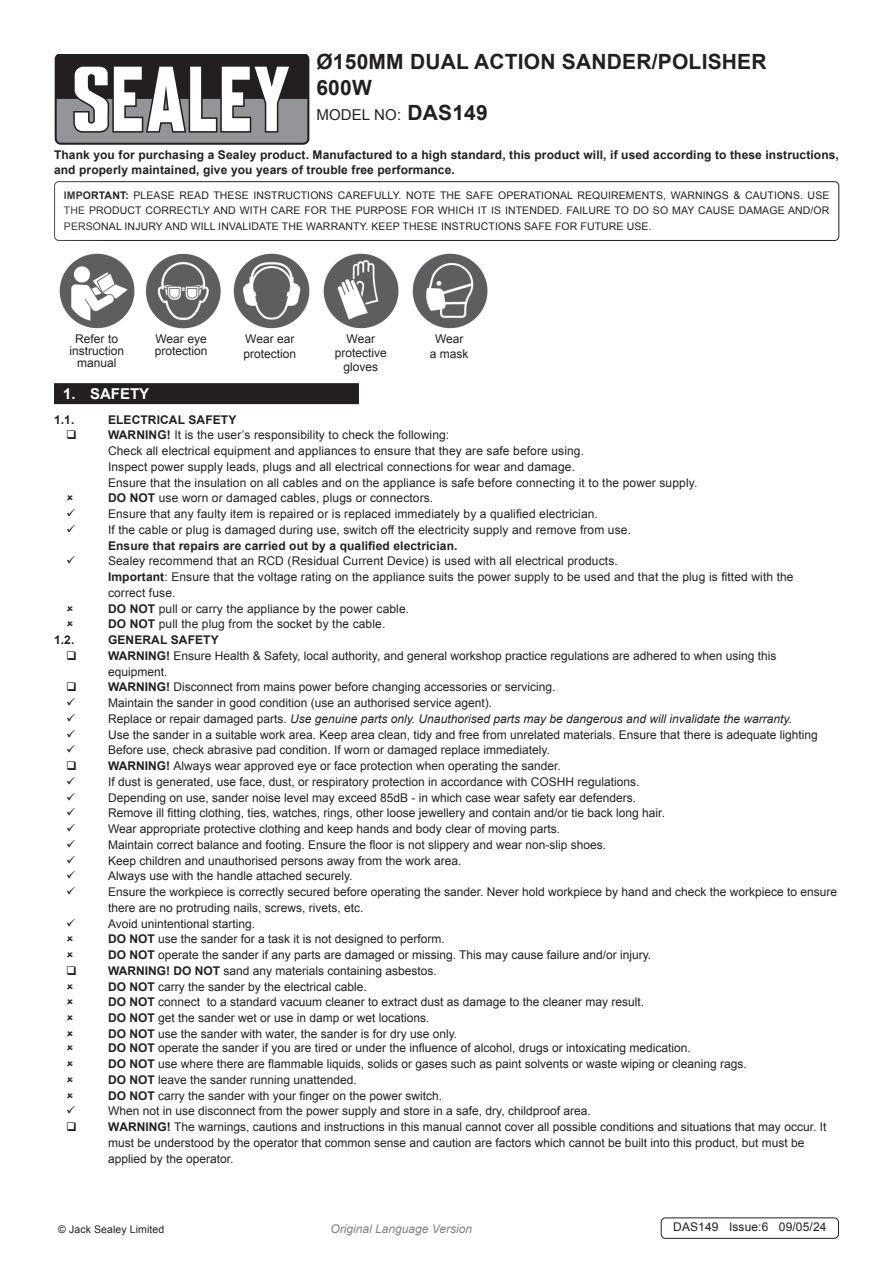
<style>
.page{position:relative;width:893px;height:1263px;background:#fff}
.page>*{position:absolute;margin:0;border:0;box-sizing:border-box;transform-origin:0 0}
.Product_Description{font:700 21px/25.2px "Arial";letter-spacing:.01em;color:#231f20}
.Instructions_Model_No{font:15px "Arial";letter-spacing:.01em;color:#231f20}
.t1{font:700 15px "Arial";color:#fff}
.Body{font:12px/15.8px "Arial";color:#231f20}
.Body-2{font:700 12px/15.8px "Arial";letter-spacing:.01em;color:#231f20}
.t2{font:italic 12px "Arial";color:#231f20}
.t3{font:italic 12px "Arial";color:#808285}
.Body__Footer{font:12px "Arial";letter-spacing:.01em;color:#231f20}
.Body__Justified__7pt{font:10.5px/15.8px "Arial";letter-spacing:.01em;color:#231f20;text-align:justify}
.s1{font-weight:700;font-size:21px}
.s2{font-weight:700}
.s3{font-style:normal}
</style>
<div class="page">
<div style="left:54px;top:181px;width:785px;height:60px;border:1px solid #231f20;border-radius:4px"></div>
<div style="left:54px;top:383px;width:305px;height:21px;background:#231f20"></div>
<img style="left:59px;top:253px;width:162px;height:76px">
<div style="left:661px;top:1217px;width:178px;height:22px;border:1px solid #231f20;border-radius:4px"></div>
<svg style="left:54px;top:54px;width:255px;height:90px"></svg>
<img style="left:233px;top:253px;width:77px;height:76px">
<img style="left:323px;top:253px;width:76px;height:76px">
<img style="left:412px;top:253px;width:76px;height:76px">
<p class="Product_Description" style="left:316px;top:50px;width:452px">Ø150MM DUAL ACTION SANDER/POLISHER<br>600W</p>
<p class="Instructions_Model_No" style="left:316px;top:105px;width:173px">MODEL NO: <span class="s1">DAS149</span></p>
<p class="Body-2" style="left:54px;top:147px;width:786px">Thank you for purchasing a Sealey product. Manufactured to a high standard, this product will, if used according to these instructions, and properly maintained, give you years of trouble free performance.</p>
<p class="Body__Justified__7pt" style="left:64px;top:187px;width:767px"><span class="s2">IMPORTANT:</span> PLEASE READ THESE INSTRUCTIONS CAREFULLY. NOTE THE SAFE OPERATIONAL REQUIREMENTS, WARNINGS &amp; CAUTIONS. USE THE PRODUCT CORRECTLY AND WITH CARE FOR THE PURPOSE FOR WHICH IT IS INTENDED. FAILURE TO DO SO MAY CAUSE DAMAGE AND/OR PERSONAL INJURY AND WILL INVALIDATE THE WARRANTY. KEEP THESE INSTRUCTIONS SAFE FOR FUTURE USE.</p>
<p class="Body" style="left:69px;top:332px;width:56px;line-height:12px;text-align:center">Refer to instruction</p>
<p class="Body" style="left:77px;top:355px;width:41px">manual</p>
<p class="Body" style="left:155px;top:333px;width:54px;line-height:12px">Wear eye protection</p>
<p class="Body" style="left:245px;top:331px;width:51px">Wear ear</p>
<p class="Body" style="left:243px;top:346px;width:54px">protection</p>
<p class="Body" style="left:347px;top:331px;width:30px">Wear</p>
<p class="Body" style="left:335px;top:345px;width:54px">protective</p>
<p class="Body" style="left:343px;top:359px;width:36px">gloves</p>
<p class="Body" style="left:435px;top:331px;width:30px">Wear</p>
<p class="Body" style="left:430px;top:346px;width:40px">a mask</p>
<p class="t1" style="left:63px;top:384px;width:88px">1. SAFETY</p>
<p class="Body-2" style="left:54px;top:412px;width:22px">1.1.</p>
<p class="Body-2" style="left:108px;top:412px;width:130px">ELECTRICAL SAFETY</p>
<p class="Body" style="left:108px;top:427px;width:343px"><span class="s2">WARNING!</span> It is the user’s responsibility to check the following:</p>
<p class="Body" style="left:108px;top:443px;width:478px">Check all electrical equipment and appliances to ensure that they are safe before using.</p>
<p class="Body" style="left:108px;top:459px;width:468px">Inspect power supply leads, plugs and all electrical connections for wear and damage.</p>
<p class="Body" style="left:108px;top:475px;width:591px">Ensure that the insulation on all cables and on the appliance is safe before connecting it to the power supply.</p>
<p class="Body" style="left:108px;top:490px;width:327px"><span class="s2">DO NOT</span> use worn or damaged cables, plugs or connectors.</p>
<p class="Body" style="left:108px;top:506px;width:491px">Ensure that any faulty item is repaired or is replaced immediately by a qualified electrician.</p>
<p class="Body" style="left:108px;top:522px;width:524px">If the cable or plug is damaged during use, switch off the electricity supply and remove from use.</p>
<p class="Body-2" style="left:108px;top:538px;width:351px">Ensure that repairs are carried out by a qualified electrician.</p>
<p class="Body" style="left:108px;top:553px;width:511px">Sealey recommend that an RCD (Residual Current Device) is used with all electrical products.</p>
<p class="Body" style="left:108px;top:569px;width:687px"><span class="s2">Important</span>: Ensure that the voltage rating on the appliance suits the power supply to be used and that the plug is fitted with the correct fuse.</p>
<p class="Body" style="left:108px;top:601px;width:303px"><span class="s2">DO NOT</span> pull or carry the appliance by the power cable.</p>
<p class="Body" style="left:108px;top:616px;width:279px"><span class="s2">DO NOT</span> pull the plug from the socket by the cable.</p>
<p class="Body-2" style="left:54px;top:632px;width:22px">1.2.</p>
<p class="Body-2" style="left:108px;top:632px;width:112px">GENERAL SAFETY</p>
<p class="Body" style="left:108px;top:648px;width:670px"><span class="s2">WARNING!</span> Ensure Health &amp; Safety, local authority, and general workshop practice regulations are adhered to when using this</p>
<p class="Body" style="left:108px;top:664px;width:61px">equipment.</p>
<p class="Body" style="left:108px;top:679px;width:449px"><span class="s2">WARNING!</span> Disconnect from mains power before changing accessories or servicing.</p>
<p class="Body" style="left:108px;top:695px;width:386px">Maintain the sander in good condition (use an authorised service agent).</p>
<p class="t2" style="left:108px;top:711px;width:685px"><span class="s3">Replace or repair damaged parts.</span> Use genuine parts only. Unauthorised parts may be dangerous and will invalidate the warranty.</p>
<p class="Body" style="left:108px;top:727px;width:711px">Use the sander in a suitable work area. Keep area clean, tidy and free from unrelated materials. Ensure that there is adequate lighting</p>
<p class="Body" style="left:108px;top:742px;width:444px">Before use, check abrasive pad condition. If worn or damaged replace immediately.</p>
<p class="Body" style="left:108px;top:758px;width:454px"><span class="s2">WARNING!</span> Always wear approved eye or face protection when operating the sander.</p>
<p class="Body" style="left:108px;top:774px;width:533px">If dust is generated, use face, dust, or respiratory protection in accordance with COSHH regulations.</p>
<p class="Body" style="left:108px;top:790px;width:530px">Depending on use, sander noise level may exceed 85dB - in which case wear safety ear defenders.</p>
<p class="Body" style="left:108px;top:805px;width:558px">Remove ill fitting clothing, ties, watches, rings, other loose jewellery and contain and/or tie back long hair.</p>
<p class="Body" style="left:108px;top:821px;width:454px">Wear appropriate protective clothing and keep hands and body clear of moving parts.</p>
<p class="Body" style="left:108px;top:837px;width:500px">Maintain correct balance and footing. Ensure the floor is not slippery and wear non-slip shoes.</p>
<p class="Body" style="left:108px;top:853px;width:355px">Keep children and unauthorised persons away from the work area.</p>
<p class="Body" style="left:108px;top:868px;width:246px">Always use with the handle attached securely.</p>
<p class="Body" style="left:108px;top:884px;width:731px">Ensure the workpiece is correctly secured before operating the sander. Never hold workpiece by hand and check the workpiece to ensure there are no protruding nails, screws, rivets, etc.</p>
<p class="Body" style="left:108px;top:916px;width:149px">Avoid unintentional starting.</p>
<p class="Body" style="left:108px;top:931px;width:338px"><span class="s2">DO NOT</span> use the sander for a task it is not designed to perform.</p>
<p class="Body" style="left:108px;top:947px;width:545px"><span class="s2">DO NOT</span> operate the sander if any parts are damaged or missing. This may cause failure and/or injury.</p>
<p class="Body" style="left:108px;top:963px;width:330px"><span class="s2">WARNING! DO NOT</span> sand any materials containing asbestos.</p>
<p class="Body" style="left:108px;top:979px;width:260px"><span class="s2">DO NOT</span> carry the sander by the electrical cable.</p>
<p class="Body" style="left:108px;top:994px;width:538px"><span class="s2">DO NOT</span> connect to a standard vacuum cleaner to extract dust as damage to the cleaner may result.</p>
<p class="Body" style="left:108px;top:1010px;width:323px"><span class="s2">DO NOT</span> get the sander wet or use in damp or wet locations.</p>
<p class="Body" style="left:108px;top:1026px;width:351px"><span class="s2">DO NOT</span> use the sander with water, the sander is for dry use only.</p>
<p class="Body" style="left:108px;top:1040px;width:584px"><span class="s2">DO NOT</span> operate the sander if you are tired or under the influence of alcohol, drugs or intoxicating medication.</p>
<p class="Body" style="left:108px;top:1056px;width:640px"><span class="s2">DO NOT</span> use where there are flammable liquids, solids or gases such as paint solvents or waste wiping or cleaning rags.</p>
<p class="Body" style="left:108px;top:1072px;width:250px"><span class="s2">DO NOT</span> leave the sander running unattended.</p>
<p class="Body" style="left:108px;top:1088px;width:336px"><span class="s2">DO NOT</span> carry the sander with your finger on the power switch.</p>
<p class="Body" style="left:108px;top:1103px;width:484px">When not in use disconnect from the power supply and store in a safe, dry, childproof area.</p>
<p class="Body" style="left:108px;top:1119px;width:720px"><span class="s2">WARNING!</span> The warnings, cautions and instructions in this manual cannot cover all possible conditions and situations that may occur. It must be understood by the operator that common sense and caution are factors which cannot be built into this product, but must be applied by the operator.</p>
<p class="Body__Justified__7pt" style="left:58px;top:1221px;width:108px">© Jack Sealey Limited</p>
<p class="t3" style="left:330px;top:1220px;width:143px">Original Language Version</p>
<p class="Body__Footer" style="left:673px;top:1219px;width:155px">DAS149 Issue:6 09/05/24</p>
</div>
